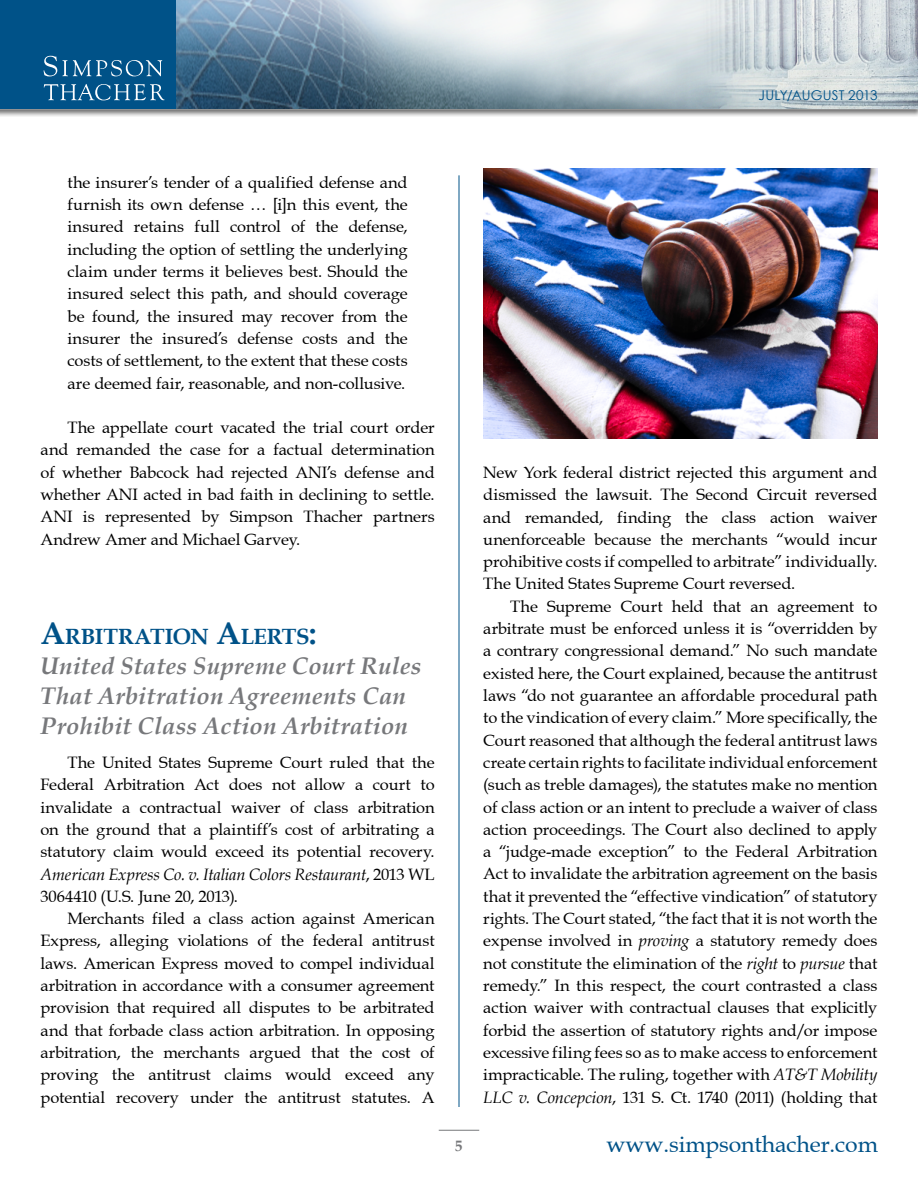
<style>
.page{position:relative;width:918px;height:1188px;background:#fff}
.page>*{position:absolute;margin:0;border:0;box-sizing:border-box;transform-origin:0 0}
.t1{font:italic 700 24px/30px "Book Antiqua";letter-spacing:.01em;color:#77787b}
.t2{font:22.95px "Book Antiqua";letter-spacing:-.005em;color:#005288}
.t3{font:700 22.05px "Book Antiqua";letter-spacing:-.015em;color:#005288}
.t4{font:16.5px/22.4px "Book Antiqua";letter-spacing:-.005em;color:#000;text-align:justify}
.t5{font:700 15px "Book Antiqua";color:#77787b}
.t6{font:13.5px "Century Gothic";letter-spacing:.015em;color:#005288}
.s1{font-size:31.5px}
.s2{font-style:italic}
</style>
<div class="page">
<hr style="left:459px;top:175px;width:1px;height:932px;background:#005288">
<hr style="left:439px;top:1130px;width:40px;height:1px;background:#77787b">
<img style="left:177px;top:0;width:741px;height:109px">
<div style="left:0;top:0;width:176px;height:109px;background:#005288"></div>
<svg style="left:44px;top:56px;width:118px;height:20px"></svg>
<svg style="left:44px;top:84px;width:121px;height:16px"></svg>
<img style="left:483px;top:169px;width:395px;height:270px">
<p class="t6" style="left:759px;top:86px;width:120px">JULY/AUGUST 2013</p>
<p class="t4" style="left:68px;top:171px;width:342px">the insurer’s tender of a qualified defense and furnish its own defense … [i]n this event, the insured retains full control of the defense, including the option of settling the underlying claim under terms it believes best. Should the insured select this path, and should coverage be found, the insured may recover from the insurer the insured’s defense costs and the costs of settlement, to the extent that these costs are deemed fair, reasonable, and non-collusive.</p>
<p class="t4" style="left:41px;top:416px;width:396px;text-indent:27px">The appellate court vacated the trial court order and remanded the case for a factual determination of whether Babcock had rejected ANI’s defense and whether ANI acted in bad faith in declining to settle.<br>ANI is represented by Simpson Thacher partners Andrew Amer and Michael Garvey.</p>
<h3 class="t3" style="left:40px;top:622px;width:278px"><span class="s1">A</span>RBITRATION <span class="s1">A</span>LERTS<span class="s1">:</span></h3>
<h1 class="t1" style="left:40px;top:651px;width:382px">United States Supreme Court Rules<br>That Arbitration Agreements Can<br>Prohibit Class Action Arbitration</h1>
<p class="t4" style="left:41px;top:751px;width:396px;text-indent:27px">The United States Supreme Court ruled that the Federal Arbitration Act does not allow a court to invalidate a contractual waiver of class arbitration on the ground that a plaintiff’s cost of arbitrating a statutory claim would exceed its potential recovery.<br><span class="s2">American Express Co. v. Italian Colors Restaurant</span>, 2013 WL 3064410 (U.S. June 20, 2013).</p>
<p class="t4" style="left:41px;top:907px;width:396px;text-indent:27px">Merchants filed a class action against American Express, alleging violations of the federal antitrust laws. American Express moved to compel individual arbitration in accordance with a consumer agreement provision that required all disputes to be arbitrated and that forbade class action arbitration. In opposing arbitration, the merchants argued that the cost of proving the antitrust claims would exceed any potential recovery under the antitrust statutes. A</p>
<p class="t5" style="left:455px;top:1136px;width:9px">5</p>
<p class="t4" style="left:483px;top:461px;width:396px">New York federal district rejected this argument and dismissed the lawsuit. The Second Circuit reversed and remanded, finding the class action waiver unenforceable because the merchants “would incur prohibitive costs if compelled to arbitrate” individually.<br>The United States Supreme Court reversed.</p>
<p class="t4" style="left:483px;top:595px;width:396px;text-indent:27px">The Supreme Court held that an agreement to arbitrate must be enforced unless it is “overridden by a contrary congressional demand.” No such mandate existed here, the Court explained, because the antitrust laws “do not guarantee an affordable procedural path to the vindication of every claim.” More specifically, the Court reasoned that although the federal antitrust laws create certain rights to facilitate individual enforcement (such as treble damages), the statutes make no mention of class action or an intent to preclude a waiver of class action proceedings. The Court also declined to apply a “judge-made exception” to the Federal Arbitration Act to invalidate the arbitration agreement on the basis that it prevented the “effective vindication” of statutory rights. The Court stated, “the fact that it is not worth the expense involved in <span class="s2">proving</span> a statutory remedy does not constitute the elimination of the <span class="s2">right</span> to <span class="s2">pursue</span> that remedy.” In this respect, the court contrasted a class action waiver with contractual clauses that explicitly forbid the assertion of statutory rights and/or impose excessive filing fees so as to make access to enforcement impracticable. The ruling, together with <span class="s2">AT&amp;T Mobility LLC v. Concepcion</span>, 131 S. Ct. 1740 (2011) (holding that</p>
<h2 class="t2" style="left:607px;top:1130px;width:273px">www.simpsonthacher.com</h2>
</div>
